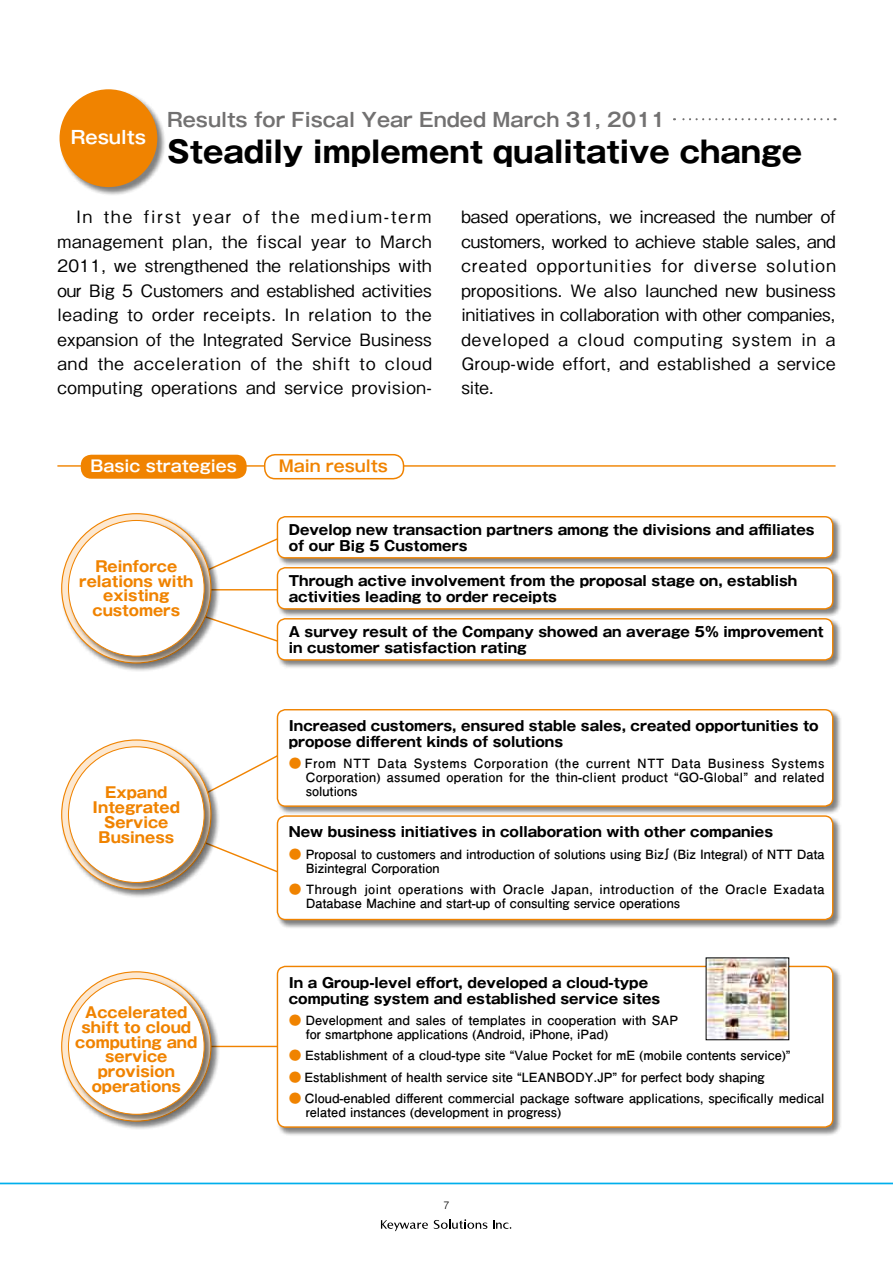
<style>
.page{position:relative;width:893px;height:1263px;background:#fff}
.page>*{position:absolute;margin:0;border:0;box-sizing:border-box;transform-origin:0 0}
.t1{font:700 29.7px "Gothic MB101 Pr 6 N";color:#000}
.t2{font:700 19.2px "Gothic MB101 Pr 6 N De";color:#727171}
.t3{font:700 17.85px "Gothic MB101 Pr 6 N De";color:#fff}
.t4{font:500 16.95px/24.5px "Gothic BBB Pro";letter-spacing:.035em;color:#000;text-align:justify}
.t5{font:700 15.9px "Gothic MB101 Pr 6 N De";color:#fff}
.t6{font:700 15.9px "Gothic MB101 Pr 6 N De";color:#f08300}
.t7{font:700 14.85px/14.9px "Gothic MB101 Pr 6 N";color:#f08300;text-align:center}
.t8{font:700 13.8px/15.9px "Gothic MB101 Pr 6 N";color:#000}
.t9{font:700 12.75px/13.8px "Futo Go B101 Pr 6 N";color:#000}
.t10{font:700 12.75px/13.8px "Futo Go B101 Pr 6 N";letter-spacing:.04em;color:#000}
.t11{font:300 10.65px "Helvetica";color:#000}
.s1{color:#f08300}
</style>
<div class="page">
<hr style="left:0;top:1182px;width:893px;height:2px;background:#00afec">
<svg style="left:381px;top:1220px;width:47px;height:11px"></svg>
<svg style="left:434px;top:1219px;width:77px;height:10px"></svg>
<hr style="left:149px;top:1046px;width:165px;height:1px;background:#f08300">
<div style="left:276px;top:965px;width:566px;height:171px;background:#000;opacity:.5"></div>
<div style="left:277px;top:966px;width:556px;height:161px;background:#fff;border-radius:8px"></div>
<div style="left:277px;top:966px;width:556px;height:162px;border:1px solid #f08300;border-radius:8px"></div>
<div style="left:61px;top:971px;width:159px;height:159px;background:#000;opacity:.5"></div>
<div style="left:68px;top:978px;width:145px;height:145px;background:#000;opacity:.5"></div>
<div style="left:68px;top:978px;width:136px;height:136px;background:#fff;border-radius:50%"></div>
<svg style="left:674px;top:118px;width:154px;height:2px"></svg>
<div style="left:59px;top:89px;width:107px;height:107px;background:#000;opacity:.5"></div>
<div style="left:60px;top:89px;width:97px;height:98px;background:#f08300;border-radius:50%"></div>
<hr style="left:57px;top:465px;width:779px;height:2px;background:#f08300">
<div style="left:81px;top:455px;width:166px;height:24px;background:#f08300;border-radius:10px"></div>
<div style="left:265px;top:455px;width:138px;height:24px;background:#fff;border-radius:10px"></div>
<div style="left:264px;top:454px;width:140px;height:25px;border:2px solid #f08300;border-radius:10px"></div>
<svg style="left:220px;top:538px;width:56px;height:104px"></svg>
<hr style="left:149px;top:589px;width:165px;height:1px;background:#f08300">
<div style="left:61px;top:513px;width:159px;height:159px;background:#000;opacity:.5"></div>
<div style="left:68px;top:519px;width:145px;height:146px;background:#000;opacity:.5"></div>
<div style="left:68px;top:520px;width:136px;height:136px;background:#fff;border-radius:50%"></div>
<div style="left:276px;top:516px;width:566px;height:51px;background:#000;opacity:.5"></div>
<div style="left:277px;top:517px;width:556px;height:41px;background:#fff;border-radius:8px"></div>
<div style="left:277px;top:516px;width:556px;height:42px;border:1px solid #f08300;border-radius:8px"></div>
<div style="left:276px;top:567px;width:566px;height:51px;background:#000;opacity:.5"></div>
<div style="left:277px;top:568px;width:556px;height:41px;background:#fff;border-radius:8px"></div>
<div style="left:277px;top:567px;width:556px;height:43px;border:1px solid #f08300;border-radius:8px"></div>
<div style="left:276px;top:618px;width:566px;height:51px;background:#000;opacity:.5"></div>
<div style="left:277px;top:619px;width:556px;height:41px;background:#fff;border-radius:8px"></div>
<div style="left:277px;top:618px;width:556px;height:43px;border:1px solid #f08300;border-radius:8px"></div>
<img style="left:708px;top:960px;width:79px;height:78px">
<svg style="left:220px;top:755px;width:56px;height:117px"></svg>
<div style="left:61px;top:739px;width:159px;height:159px;background:#000;opacity:.5"></div>
<div style="left:68px;top:746px;width:145px;height:146px;background:#000;opacity:.5"></div>
<div style="left:68px;top:747px;width:136px;height:135px;background:#fff;border-radius:50%"></div>
<div style="left:276px;top:708px;width:566px;height:107px;background:#000;opacity:.5"></div>
<div style="left:277px;top:710px;width:556px;height:96px;background:#fff;border-radius:8px"></div>
<div style="left:277px;top:709px;width:556px;height:98px;border:1px solid #f08300;border-radius:8px"></div>
<div style="left:276px;top:815px;width:566px;height:114px;background:#000;opacity:.5"></div>
<div style="left:277px;top:816px;width:556px;height:103px;background:#fff;border-radius:8px"></div>
<div style="left:277px;top:815px;width:556px;height:105px;border:1px solid #f08300;border-radius:8px"></div>
<h3 class="t3" style="left:71px;top:123px;width:77px">Results</h3>
<h2 class="t2" style="left:167px;top:103px;width:500px">Results for Fiscal Year Ended March 31, 2011</h2>
<h1 class="t1" style="left:167px;top:127px;width:636px">Steadily implement qualitative change</h1>
<p class="t4" style="left:57px;top:203px;width:376px">　In the first year of the medium-term management plan, the fiscal year to March 2011, we strengthened the relationships with our Big 5 Customers and established activities leading to order receipts. In relation to the expansion of the Integrated Service Business and the acceleration of the shift to cloud computing operations and service provision-</p>
<p class="t4" style="left:461px;top:203px;width:376px">based operations, we increased the number of customers, worked to achieve stable sales, and created opportunities for diverse solution propositions. We also launched new business initiatives in collaboration with other companies, developed a cloud computing system in a Group-wide effort, and established a service site.</p>
<p class="t5" style="left:91px;top:452px;width:148px">Basic strategies</p>
<p class="t6" style="left:279px;top:452px;width:111px">Main results</p>
<p class="t7" style="left:79px;top:558px;width:116px">Reinforce relations with existing customers</p>
<p class="t7" style="left:93px;top:784px;width:89px">Expand<br>Integrated<br>Service<br>Business</p>
<p class="t7" style="left:75px;top:1004px;width:124px">Accelerated shift to cloud computing and service provision operations</p>
<p class="t8" style="left:289px;top:521px;width:527px">Develop new transaction partners among the divisions and affiliates of our Big 5 Customers</p>
<p class="t8" style="left:289px;top:572px;width:510px">Through active involvement from the proposal stage on, establish activities leading to order receipts</p>
<p class="t8" style="left:289px;top:623px;width:536px">A survey result of the Company showed an average 5% improvement in customer satisfaction rating</p>
<p class="t8" style="left:289px;top:717px;width:531px">Increased customers, ensured stable sales, created opportunities to propose different kinds of solutions</p>
<p class="t9" style="left:306px;top:756px;width:520px;text-align:justify;text-indent:-17px"><span class="s1">●</span> From NTT Data Systems Corporation (the current NTT Data Business Systems Corporation) assumed operation for the thin-client product “GO-Global” and related solutions</p>
<p class="t8" style="left:289px;top:824px;width:486px">New business initiatives in collaboration with other companies</p>
<p class="t9" style="left:306px;top:847px;width:520px;text-indent:-17px"><span class="s1">●</span> Proposal to customers and introduction of solutions using Biz∫ (Biz Integral) of NTT Data<br>Bizintegral Corporation</p>
<p class="t10" style="left:306px;top:882px;width:520px;text-indent:-17px"><span class="s1">●</span> Through joint operations with Oracle Japan, introduction of the Oracle Exadata<br>Database Machine and start-up of consulting service operations</p>
<p class="t8" style="left:289px;top:974px;width:373px">In a Group-level effort, developed a cloud-type computing system and established service sites</p>
<p class="t9" style="left:306px;top:1013px;width:374px;text-indent:-17px"><span class="s1">●</span> Development and sales of templates in cooperation with SAP for smartphone applications (Android, iPhone, iPad)</p>
<p class="t9" style="left:289px;top:1048px;width:503px"><span class="s1">●</span> Establishment of a cloud-type site “Value Pocket for mE (mobile contents service)”</p>
<p class="t9" style="left:306px;top:1090px;width:520px;text-indent:-17px"><span class="s1">●</span> Cloud-enabled different commercial package software applications, specifically medical related instances (development in progress)</p>
<p class="t9" style="left:289px;top:1069px;width:477px"><span class="s1">●</span> Establishment of health service site “LEANBODY.JP” for perfect body shaping</p>
<p class="t11" style="left:444px;top:1198px;width:7px">7</p>
</div>
